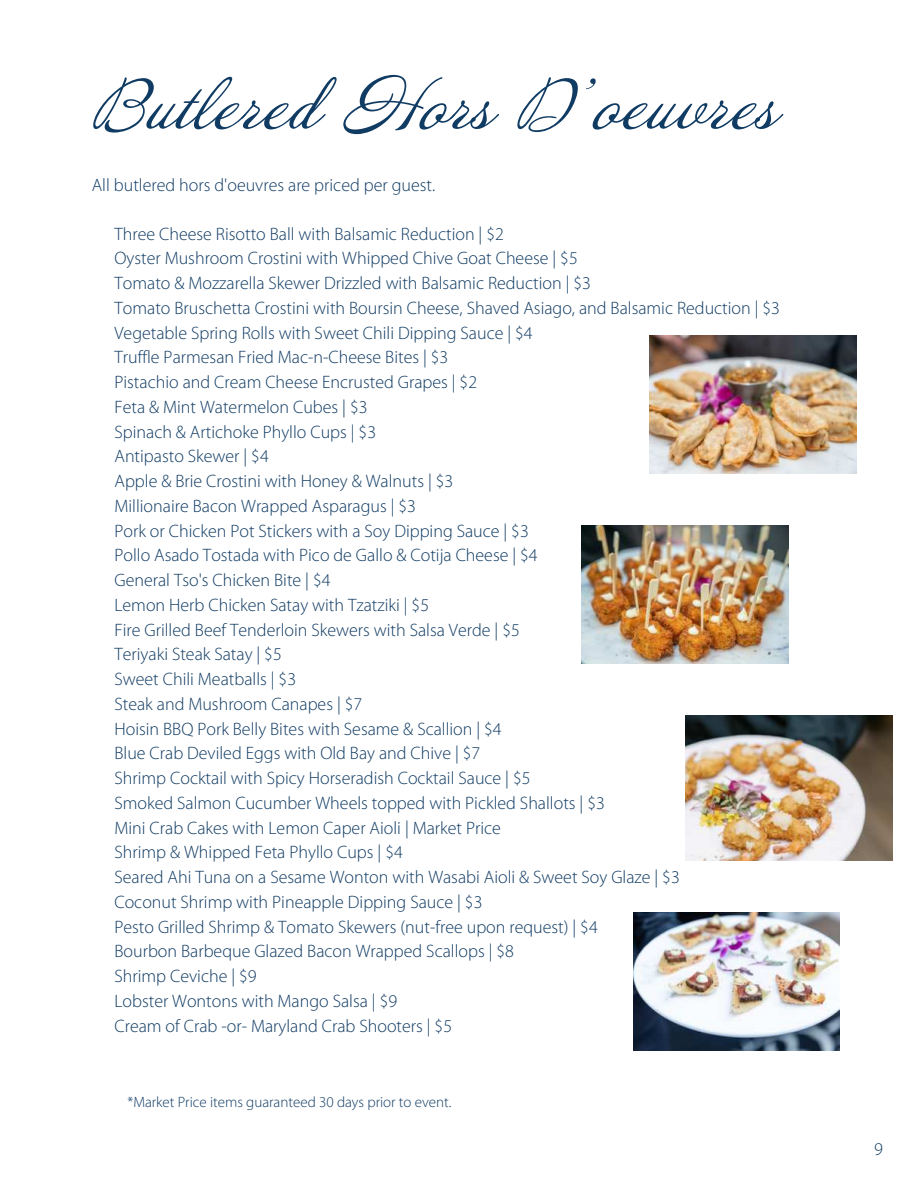
<style>
.page{position:relative;width:918px;height:1188px;background:#fff}
.page>*{position:absolute;margin:0;border:0;box-sizing:border-box;transform-origin:0 0}
.t1{font:63px "Annabelle";color:#103b63}
.t2{font:300 18px/24.8px "Myriad Pro";color:#103b63}
.t3{font:300 15px "Myriad Pro";color:#103b63}
</style>
<div class="page">
<img style="left:649px;top:335px;width:207px;height:139px">
<img style="left:582px;top:525px;width:207px;height:138px">
<img style="left:685px;top:715px;width:207px;height:145px">
<img style="left:633px;top:913px;width:206px;height:137px">
<h1 class="t1" style="left:92px;top:66px;width:687px">Butlered Hors D'oeuvres</h1>
<p class="t2" style="left:92px;top:172px;width:345px">All butlered hors d'oeuvres are priced per guest.</p>
<p class="t2" style="left:114px;top:221px;width:667px">Three Cheese Risotto Ball with Balsamic Reduction | $2<br>Oyster Mushroom Crostini with Whipped Chive Goat Cheese | $5<br>Tomato &amp; Mozzarella Skewer Drizzled with Balsamic Reduction | $3<br>Tomato Bruschetta Crostini with Boursin Cheese, Shaved Asiago, and Balsamic Reduction | $3<br>Vegetable Spring Rolls with Sweet Chili Dipping Sauce | $4<br>Truffle Parmesan Fried Mac-n-Cheese Bites | $3<br>Pistachio and Cream Cheese Encrusted Grapes | $2<br>Feta &amp; Mint Watermelon Cubes | $3<br>Spinach &amp; Artichoke Phyllo Cups | $3<br>Antipasto Skewer | $4<br>Apple &amp; Brie Crostini with Honey &amp; Walnuts | $3<br>Millionaire Bacon Wrapped Asparagus | $3<br>Pork or Chicken Pot Stickers with a Soy Dipping Sauce | $3<br>Pollo Asado Tostada with Pico de Gallo &amp; Cotija Cheese | $4<br>General Tso's Chicken Bite | $4<br>Lemon Herb Chicken Satay with Tzatziki | $5<br>Fire Grilled Beef Tenderloin Skewers with Salsa Verde | $5<br>Teriyaki Steak Satay | $5<br>Sweet Chili Meatballs | $3<br>Steak and Mushroom Canapes | $7<br>Hoisin BBQ Pork Belly Bites with Sesame &amp; Scallion | $4<br>Blue Crab Deviled Eggs with Old Bay and Chive | $7<br>Shrimp Cocktail with Spicy Horseradish Cocktail Sauce | $5<br>Smoked Salmon Cucumber Wheels topped with Pickled Shallots | $3<br>Mini Crab Cakes with Lemon Caper Aioli | Market Price<br>Shrimp &amp; Whipped Feta Phyllo Cups | $4<br>Seared Ahi Tuna on a Sesame Wonton with Wasabi Aioli &amp; Sweet Soy Glaze | $3<br>Coconut Shrimp with Pineapple Dipping Sauce | $3<br>Pesto Grilled Shrimp &amp; Tomato Skewers (nut-free upon request) | $4<br>Bourbon Barbeque Glazed Bacon Wrapped Scallops | $8<br>Shrimp Ceviche | $9<br>Lobster Wontons with Mango Salsa | $9<br>Cream of Crab -or- Maryland Crab Shooters | $5</p>
<p class="t3" style="left:127px;top:1093px;width:325px">*Market Price items guaranteed 30 days prior to event.</p>
<p class="t2" style="left:874px;top:1137px;width:10px">9</p>
</div>
